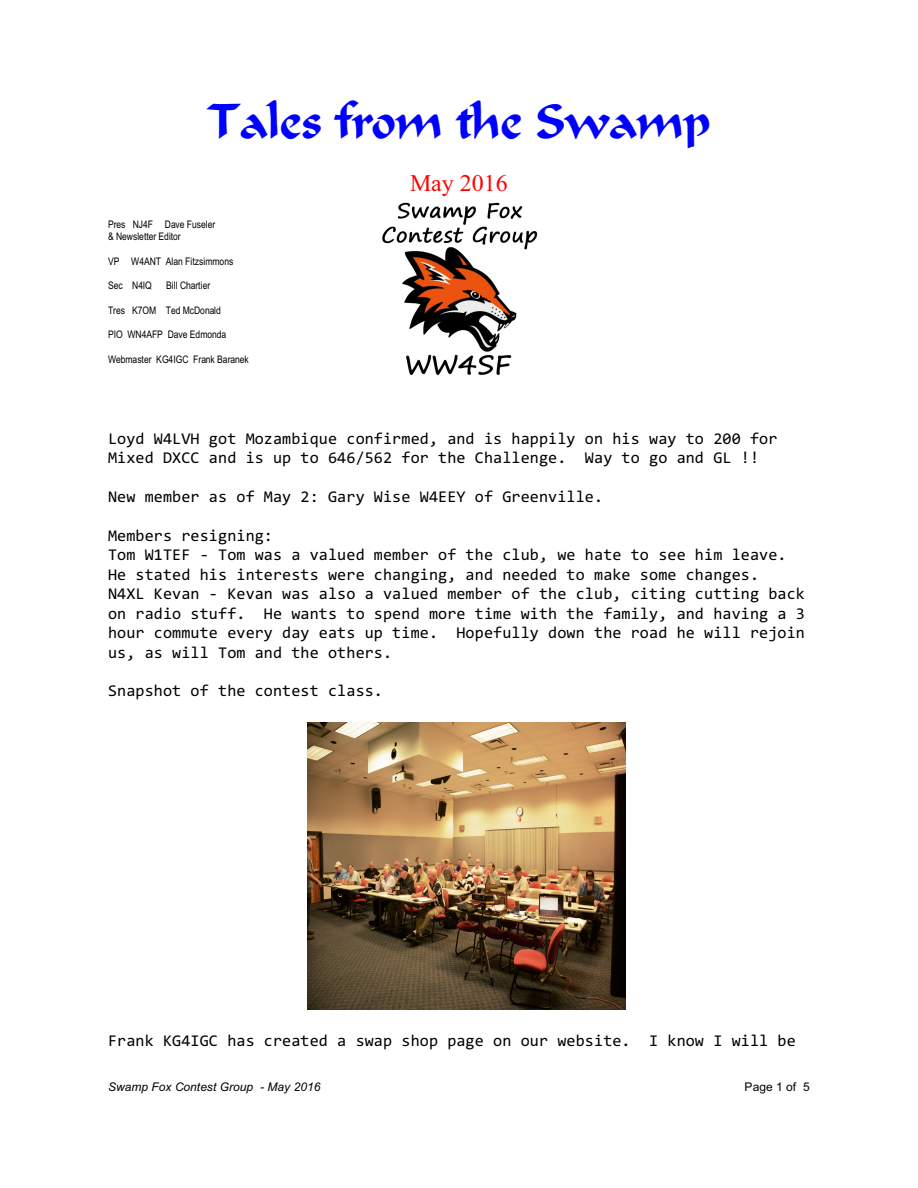
<style>
.page{position:relative;width:918px;height:1188px;background:#fff}
.page>*{position:absolute;margin:0;border:0;box-sizing:border-box;transform-origin:0 0}
.t1{font:48px "Calligrapher";color:#00f}
.t2{font:24px "Times New Roman";color:#f00}
.t3{font:16.5px/19.5px "Consolas";letter-spacing:.005em;color:#000}
.t4{font:italic 12px "Arial";color:#000}
.t5{font:12px "Arial";color:#000}
.t6{font:10.5px/12.3px "Arial Narrow";color:#000}
</style>
<div class="page">
<img style="left:382px;top:202px;width:156px;height:173px">
<img style="left:307px;top:722px;width:319px;height:287px">
<h1 class="t1" style="left:207px;top:95px;width:505px">Tales from the Swamp</h1>
<h2 class="t2" style="left:410px;top:174px;width:99px">May 2016</h2>
<p class="t6" style="left:108px;top:219px;width:109px">Pres NJ4F Dave Fuseler &amp; Newsletter Editor</p>
<p class="t6" style="left:108px;top:256px;width:127px">VP W4ANT Alan Fitzsimmons</p>
<p class="t6" style="left:108px;top:280px;width:45px">Sec N4IQ</p>
<p class="t6" style="left:166px;top:280px;width:45px">Bill Chartier</p>
<p class="t6" style="left:108px;top:305px;width:115px">Tres K7OM Ted McDonald</p>
<p class="t6" style="left:108px;top:329px;width:120px">PIO WN4AFP Dave Edmonda</p>
<p class="t6" style="left:108px;top:354px;width:142px">Webmaster KG4IGC Frank Baranek</p>
<p class="t3" style="left:108px;top:430px;width:671px">Loyd W4LVH got Mozambique confirmed, and is happily on his way to 200 for<br>Mixed DXCC and is up to 646/562 for the Challenge. Way to go and GL !!</p>
<p class="t3" style="left:108px;top:488px;width:497px">New member as of May 2: Gary Wise W4EEY of Greenville.</p>
<p class="t3" style="left:108px;top:527px;width:699px">Members resigning:<br>Tom W1TEF - Tom was a valued member of the club, we hate to see him leave.<br>He stated his interests were changing, and needed to make some changes.<br>N4XL Kevan - Kevan was also a valued member of the club, citing cutting back on radio stuff. He wants to spend more time with the family, and having a 3 hour commute every day eats up time. Hopefully down the road he will rejoin us, as will Tom and the others.</p>
<p class="t3" style="left:108px;top:683px;width:276px">Snapshot of the contest class.</p>
<p class="t3" style="left:108px;top:1033px;width:689px">Frank KG4IGC has created a swap shop page on our website. I know I will be</p>
<p class="t4" style="left:108px;top:1082px;width:214px">Swamp Fox Contest Group - May 2016</p>
<p class="t5" style="left:745px;top:1082px;width:67px">Page 1 of 5</p>
</div>
